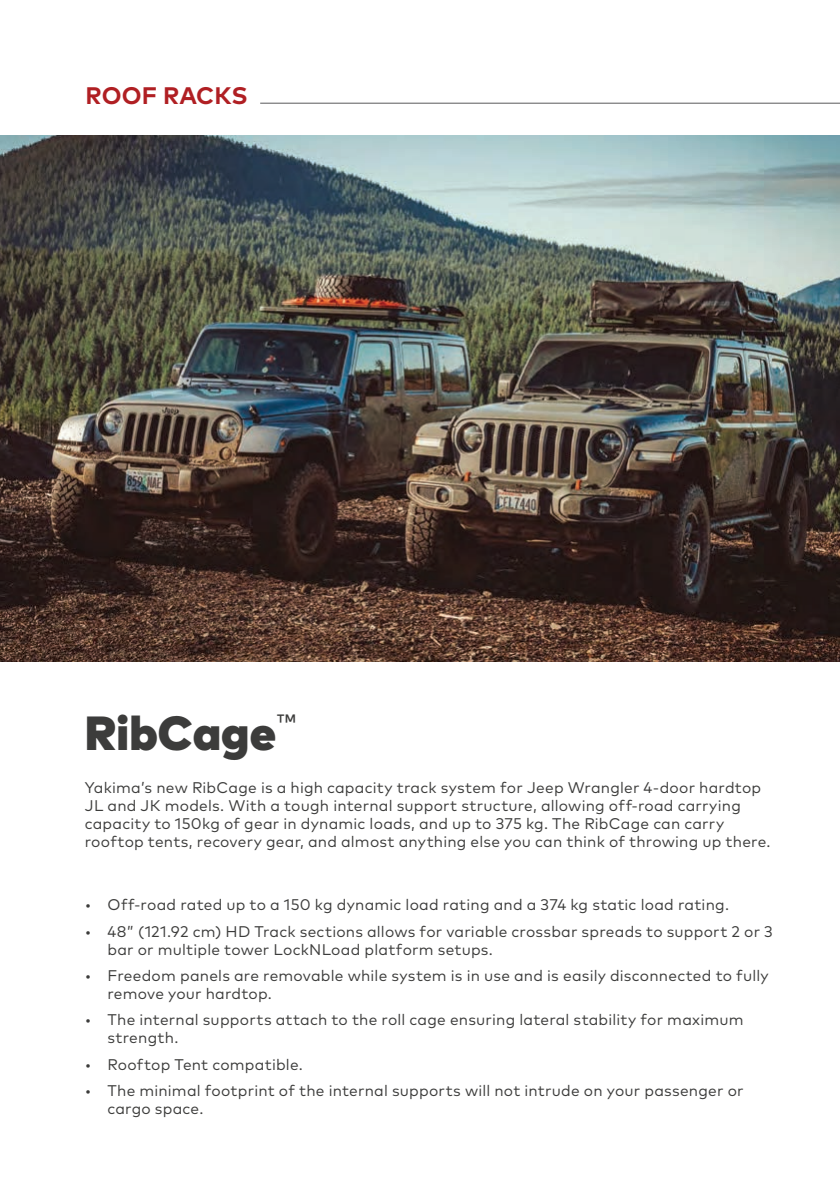
<style>
.page{position:relative;width:840px;height:1191px;background:#fff}
.page>*{position:absolute;margin:0;border:0;box-sizing:border-box;transform-origin:0 0}
.t1{font:900 47.8px "Mark OT";color:#3c3c3b}
.t2{font:700 24px "Mark OT";letter-spacing:.005em;color:#b01f23}
.t3{font:15.4px/18px "Mark OT";letter-spacing:.015em;color:#3c3c3b}
</style>
<div class="page">
<hr style="left:260px;top:103px;width:579px;height:1px;background:#59595b">
<img style="left:0;top:136px;width:839px;height:525px">
<h2 class="t2" style="left:85px;top:80px;width:163px">ROOF RACKS</h2>
<h1 class="t1" style="left:85px;top:701px;width:213px">RibCage<sup>™</sup></h1>
<p class="t3" style="left:85px;top:778px;width:687px">Yakima’s new RibCage is a high capacity track system for Jeep Wrangler 4-door hardtop JL and JK models. With a tough internal support structure, allowing off-road carrying capacity to 150kg of gear in dynamic loads, and up to 375 kg. The RibCage can carry rooftop tents, recovery gear, and almost anything else you can think of throwing up there.</p>
<p class="t3" style="left:85px;top:895px;width:645px">• Off-road rated up to a 150 kg dynamic load rating and a 374 kg static load rating.</p>
<p class="t3" style="left:107px;top:922px;width:666px;text-indent:-23px">• 48” (121.92 cm) HD Track sections allows for variable crossbar spreads to support 2 or 3 bar or multiple tower LockNLoad platform setups.</p>
<p class="t3" style="left:107px;top:966px;width:662px;text-indent:-23px">• Freedom panels are removable while system is in use and is easily disconnected to fully remove your hardtop.</p>
<p class="t3" style="left:107px;top:1010px;width:637px;text-indent:-23px">• The internal supports attach to the roll cage ensuring lateral stability for maximum strength.</p>
<p class="t3" style="left:85px;top:1055px;width:219px">• Rooftop Tent compatible.</p>
<p class="t3" style="left:107px;top:1081px;width:637px;text-indent:-23px">• The minimal footprint of the internal supports will not intrude on your passenger or cargo space.</p>
</div>
